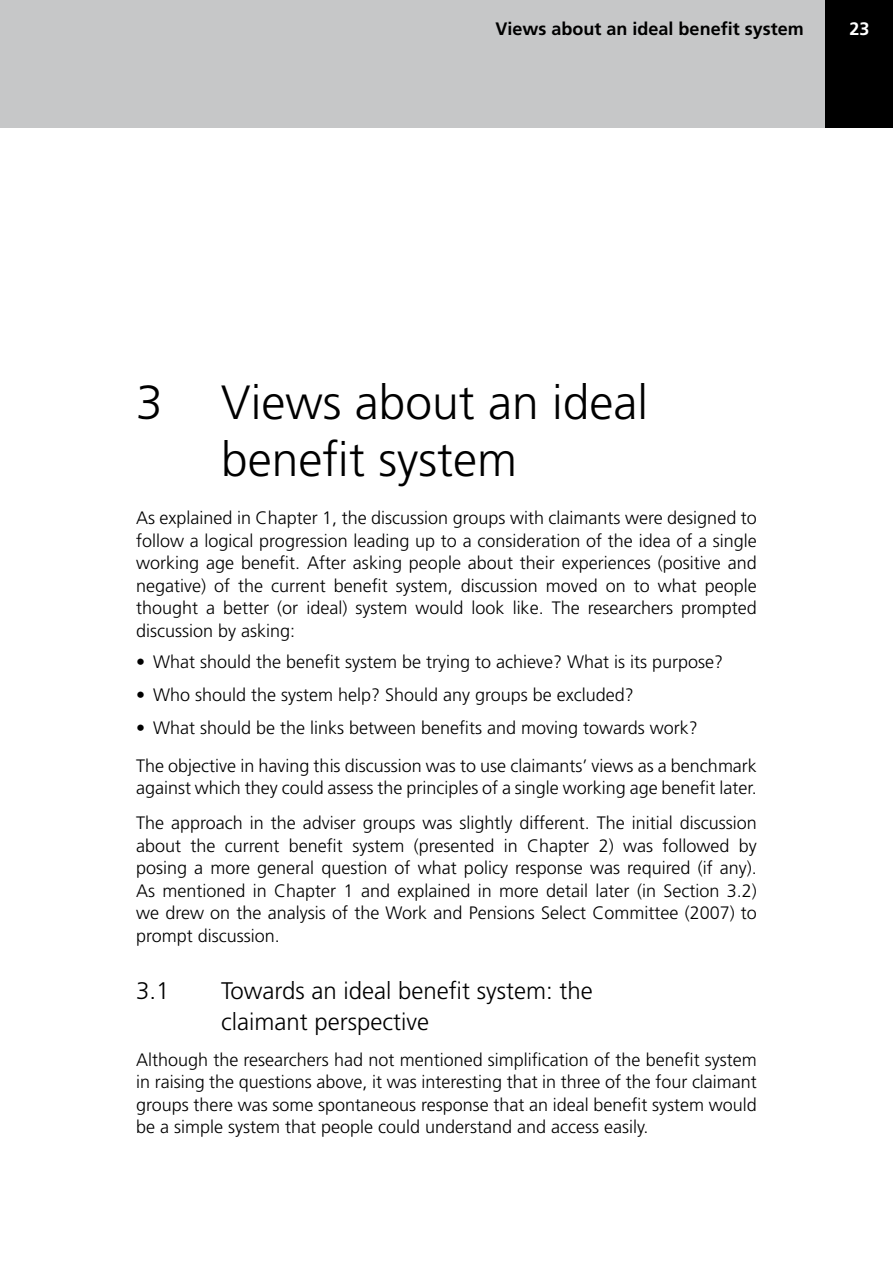
<style>
.page{position:relative;width:893px;height:1263px;background:#fff}
.page>*{position:absolute;margin:0;border:0;box-sizing:border-box;transform-origin:0 0}
.t1{font:300 48px/57.6px "Frutiger LT";color:#000}
.t2{font:300 24px/31.5px "Frutiger LT";color:#000}
.t3{font:300 18px/22.5px "Frutiger LT";color:#000;text-align:justify}
.t4{font:700 18px "Frutiger LT";color:#000}
.t5{font:700 18px "Frutiger LT";color:#fff}
</style>
<div class="page">
<div style="left:825px;top:0;width:68px;height:128px;background:#000"></div>
<div style="left:0;top:0;width:825px;height:128px;background:#c6c7c8"></div>
<p class="t4" style="left:495px;top:21px;width:310px">Views about an ideal benefit system</p>
<p class="t5" style="left:849px;top:21px;width:22px">23</p>
<h1 class="t1" style="left:221px;top:377px;width:429px;text-indent:-85px">3 Views about an ideal benefit system</h1>
<p class="t3" style="left:136px;top:508px;width:622px">As explained in Chapter 1, the discussion groups with claimants were designed to follow a logical progression leading up to a consideration of the idea of a single working age benefit. After asking people about their experiences (positive and negative) of the current benefit system, discussion moved on to what people thought a better (or ideal) system would look like. The researchers prompted discussion by asking:</p>
<p class="t3" style="left:136px;top:651px;width:589px">• What should the benefit system be trying to achieve? What is its purpose?</p>
<p class="t3" style="left:136px;top:684px;width:499px">• Who should the system help? Should any groups be excluded?</p>
<p class="t3" style="left:136px;top:709px;width:622px;line-height:37.3px">• What should be the links between benefits and moving towards work?<br>The objective in having this discussion was to use claimants’ views as a benchmark</p>
<p class="t3" style="left:136px;top:771px;width:622px;line-height:35.2px">against which they could assess the principles of a single working age benefit later.<br>The approach in the adviser groups was slightly different. The initial discussion</p>
<p class="t3" style="left:136px;top:836px;width:622px">about the current benefit system (presented in Chapter 2) was followed by posing a more general question of what policy response was required (if any).<br>As mentioned in Chapter 1 and explained in more detail later (in Section 3.2) we drew on the analysis of the Work and Pensions Select Committee (2007) to prompt discussion.</p>
<h2 class="t2" style="left:136px;top:976px;width:35px">3.1</h2>
<h2 class="t2" style="left:221px;top:976px;width:373px">Towards an ideal benefit system: the claimant perspective</h2>
<p class="t3" style="left:136px;top:1049px;width:622px">Although the researchers had not mentioned simplification of the benefit system in raising the questions above, it was interesting that in three of the four claimant groups there was some spontaneous response that an ideal benefit system would be a simple system that people could understand and access easily.</p>
</div>
